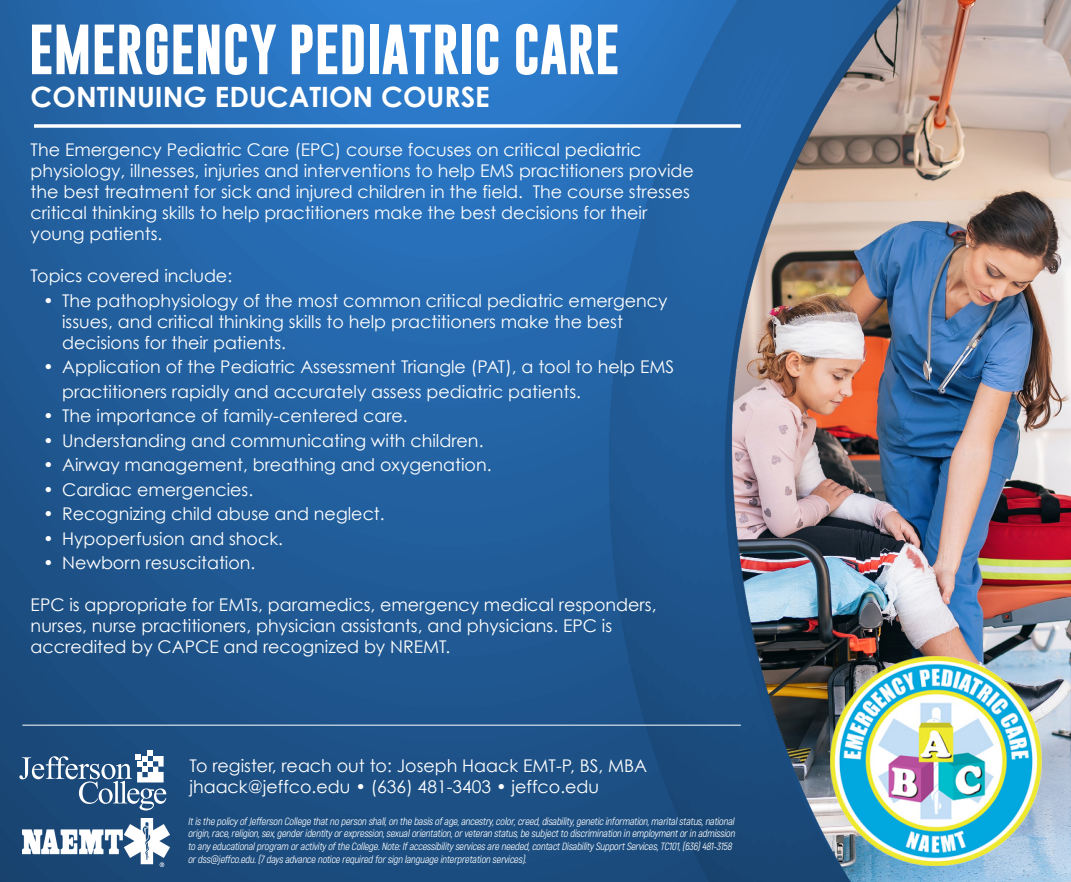
<style>
.page{position:relative;width:1071px;height:882px;background:#fff}
.page>*{position:absolute;margin:0;border:0;box-sizing:border-box;transform-origin:0 0}
.t1{font:700 50.75px "Gobold";color:#fff}
.t2{font:700 28px "Century Gothic";color:#fff}
.t3{font:17.5px/21px "Century Gothic";color:#fff}
.t4{font:italic 10.5px/12.6px "Akrobat";color:#fff}
</style>
<div class="page">
<img style="left:0;top:0;width:1071px;height:882px">
<img style="left:22px;top:818px;width:147px;height:49px">
<svg style="left:19px;top:751px;width:147px;height:59px;background:#4b7096"></svg>
<img style="left:831px;top:657px;width:211px;height:208px">
<svg style="left:34px;top:124px;width:707px;height:4px"></svg>
<hr style="left:22px;top:725px;width:719px;height:1px;background:#fff">
<p class="t1" style="left:29px;top:16px;width:592px">EMERGENCY PEDIATRIC CARE</p>
<p class="t2" style="left:31px;top:79px;width:461px">CONTINUING EDUCATION COURSE</p>
<p class="t3" style="left:31px;top:139px;width:665px">The Emergency Pediatric Care (EPC) course focuses on critical pediatric physiology, illnesses, injuries and interventions to help EMS practitioners provide the best treatment for sick and injured children in the field. The course stresses critical thinking skills to help practitioners make the best decisions for their young patients.</p>
<p class="t3" style="left:31px;top:265px;width:203px">Topics covered include:</p>
<p class="t3" style="left:62px;top:290px;width:607px;text-indent:-19px">• The pathophysiology of the most common critical pediatric emergency issues, and critical thinking skills to help practitioners make the best decisions for their patients.</p>
<p class="t3" style="left:62px;top:354px;width:614px;line-height:24.5px;text-indent:-19px">• Application of the Pediatric Assessment Triangle (PAT), a tool to help EMS practitioners rapidly and accurately assess pediatric patients.</p>
<p class="t3" style="left:43px;top:405px;width:366px">• The importance of family-centered care.</p>
<p class="t3" style="left:43px;top:430px;width:442px">• Understanding and communicating with children.</p>
<p class="t3" style="left:43px;top:454px;width:450px">• Airway management, breathing and oxygenation.</p>
<p class="t3" style="left:43px;top:479px;width:211px">• Cardiac emergencies.</p>
<p class="t3" style="left:43px;top:503px;width:343px">• Recognizing child abuse and neglect.</p>
<p class="t3" style="left:43px;top:528px;width:241px">• Hypoperfusion and shock.</p>
<p class="t3" style="left:43px;top:552px;width:214px">• Newborn resuscitation.</p>
<p class="t3" style="left:31px;top:594px;width:627px">EPC is appropriate for EMTs, paramedics, emergency medical responders, nurses, nurse practitioners, physician assistants, and physicians. EPC is accredited by CAPCE and recognized by NREMT.</p>
<p class="t3" style="left:189px;top:755px;width:459px">To register, reach out to: Joseph Haack EMT-P, BS, MBA jhaack@jeffco.edu • (636) 481-3403 • jeffco.edu</p>
<p class="t4" style="left:188px;top:815px;width:551px">ItisthepolicyofJeffersonCollegethatnopersonshall,onthebasisofage,ancestry,color,creed,disability,geneticinformation,maritalstatus,national origin,race,religion,sex,genderidentityorexpression,sexualorientation,orveteranstatus,besubjecttodiscriminationinemploymentorinadmission toanyeducationalprogram oractivityoftheCollege.Note:Ifaccessibilityservicesareneeded,contactDisabilitySupportServices,TC101,(636)481-3158 ordss@jeffco.edu.(7daysadvancenoticerequiredforsignlanguageinterpretationservices).</p>
</div>
